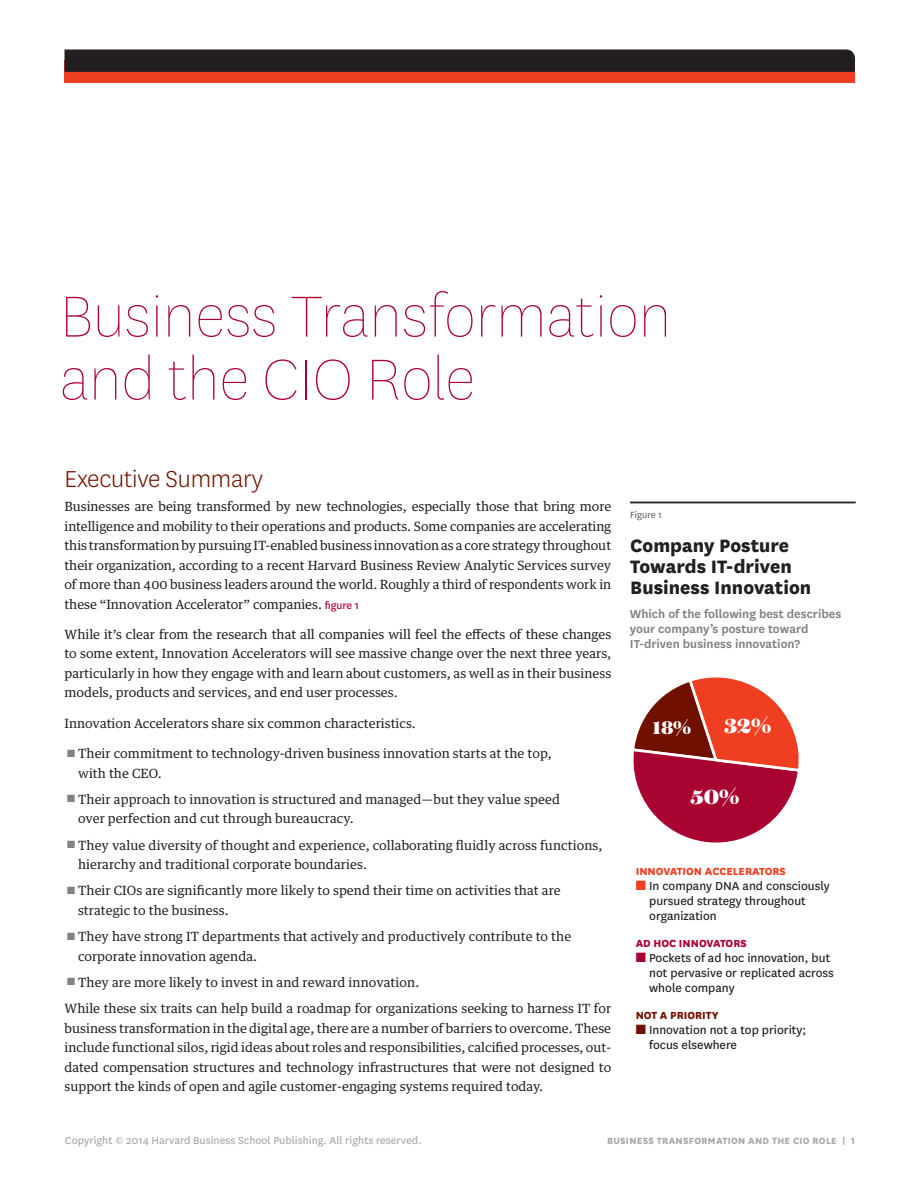
<style>
.page{position:relative;width:918px;height:1188px;background:#fff}
.page>*{position:absolute;margin:0;border:0;box-sizing:border-box;transform-origin:0 0}
.a-head{font:100 67.5px/63px "National HBR";color:#a90332}
.b-head{font:300 27px "National HBR";letter-spacing:-.01em;color:#701100}
.t1{font:900 24px "Brunel Deck";color:#fff}
.t2{font:900 21.3px "Brunel Deck";color:#fff}
.t3{font:800 21px/21px "National HBR";color:#231f20}
.t4{font:13.5px/15px "National HBR";color:#231f20}
.t5{font:600 13.5px/15px "National HBR";color:#808285}
.body_no_indent{font:12.75px/19.5px "Guardian Text Egyp HBR";letter-spacing:.005em;color:#231f20}
.t6{font:12px "National HBR";color:#a8a9ad}
.t7{font:800 12px "National HBR";color:#ef3e22}
.t8{font:800 12px "National HBR";color:#a90332}
.t9{font:800 12px "National HBR";color:#701100}
.t10{font:800 10.5px "National HBR";letter-spacing:.025em;color:#a8a9ad}
.t11{font:10.5px "National HBR";color:#57585a}
.s1{font-family:"National HBR";font-size:12px;color:#a90332}
.s2{color:#808285}
.s3{color:#ef3e22}
.s4{color:#a90332}
.s5{color:#701100}
</style>
<div class="page">
<div style="left:64px;top:61px;width:791px;height:22px;background:#ef3e22"></div>
<div style="left:64px;top:50px;width:791px;height:22px;background:#231f20"></div>
<svg style="left:633px;top:677px;width:166px;height:166px"></svg>
<hr style="left:630px;top:502px;width:226px;height:1px;background:#231f20">
<p class="a-head" style="left:60px;top:284px;width:613px">Business Transformation and the CIO Role</p>
<p class="b-head" style="left:64px;top:462px;width:200px">Executive Summary</p>
<p class="body_no_indent" style="left:64px;top:496px;width:548px;text-align:justify">Businesses are being transformed by new technologies, especially those that bring more intelligence and mobility to their operations and products. Some companies are accelerating this transformation by pursuing IT-enabled business innovation as a core strategy throughout their organization, according to a recent Harvard Business Review Analytic Services survey of more than 400 business leaders around the world. Roughly a third of respondents work in these “Innovation Accelerator” companies. <span class="s1">figure 1</span></p>
<p class="body_no_indent" style="left:64px;top:623px;width:548px;text-align:justify">While it’s clear from the research that all companies will feel the effects of these changes to some extent, Innovation Accelerators will see massive change over the next three years, particularly in how they engage with and learn about customers, as well as in their business models, products and services, and end user processes.</p>
<p class="body_no_indent" style="left:64px;top:712px;width:353px">Innovation Accelerators share six common characteristics.</p>
<p class="body_no_indent" style="left:78px;top:742px;width:475px;text-indent:-11px"><span class="s2">■</span> Their commitment to technology-driven business innovation starts at the top, with the CEO.</p>
<p class="body_no_indent" style="left:78px;top:788px;width:484px;text-indent:-11px"><span class="s2">■</span> Their approach to innovation is structured and managed—but they value speed over perfection and cut through bureaucracy.</p>
<p class="body_no_indent" style="left:78px;top:834px;width:526px;text-indent:-11px"><span class="s2">■</span> They value diversity of thought and experience, collaborating fluidly across functions, hierarchy and traditional corporate boundaries.</p>
<p class="body_no_indent" style="left:78px;top:880px;width:484px;text-indent:-11px"><span class="s2">■</span> Their CIOs are significantly more likely to spend their time on activities that are strategic to the business.</p>
<p class="body_no_indent" style="left:78px;top:925px;width:495px;text-indent:-11px"><span class="s2">■</span> They have strong IT departments that actively and productively contribute to the corporate innovation agenda.</p>
<p class="body_no_indent" style="left:67px;top:971px;width:354px"><span class="s2">■</span> They are more likely to invest in and reward innovation.</p>
<p class="body_no_indent" style="left:64px;top:997px;width:548px;text-align:justify">While these six traits can help build a roadmap for organizations seeking to harness IT for business transformation in the digital age, there are a number of barriers to overcome. These include functional silos, rigid ideas about roles and responsibilities, calcified processes, out&shy;dated compensation structures and technology infrastructures that were not designed to support the kinds of open and agile customer-engaging systems required today.</p>
<p class="t11" style="left:630px;top:508px;width:33px">Figure 1</p>
<p class="t3" style="left:630px;top:533px;width:183px">Company Posture<br>Towards IT-driven<br>Business Innovation</p>
<p class="t5" style="left:630px;top:605px;width:213px">Which of the following best describes your company’s posture toward<br>IT-driven business innovation?</p>
<p class="t2" style="left:653px;top:714px;width:40px">18%</p>
<p class="t1" style="left:724px;top:710px;width:48px">32%</p>
<p class="t1" style="left:691px;top:782px;width:50px">50%</p>
<p class="t7" style="left:636px;top:862px;width:152px">INNOVATION ACCELERATORS</p>
<p class="t4" style="left:649px;top:877px;width:182px;text-indent:-14px"><span class="s3">■</span> In company DNA and consciously pursued strategy throughout organization</p>
<p class="t8" style="left:636px;top:934px;width:113px">AD HOC INNOVATORS</p>
<p class="t4" style="left:649px;top:949px;width:186px;text-indent:-14px"><span class="s4">■</span> Pockets of ad hoc innovation, but not pervasive or replicated across whole company</p>
<p class="t9" style="left:636px;top:1006px;width:84px">NOT A PRIORITY</p>
<p class="t4" style="left:649px;top:1021px;width:159px;text-indent:-14px"><span class="s5">■</span> Innovation not a top priority; focus elsewhere</p>
<p class="t6" style="left:65px;top:1133px;width:358px">Copyright © 2014 Harvard Business School Publishing. All rights reserved.</p>
<p class="t10" style="left:607px;top:1134px;width:249px">BUSINESS TRANSFORMATION AND THE CIO ROLE | 1</p>
</div>
